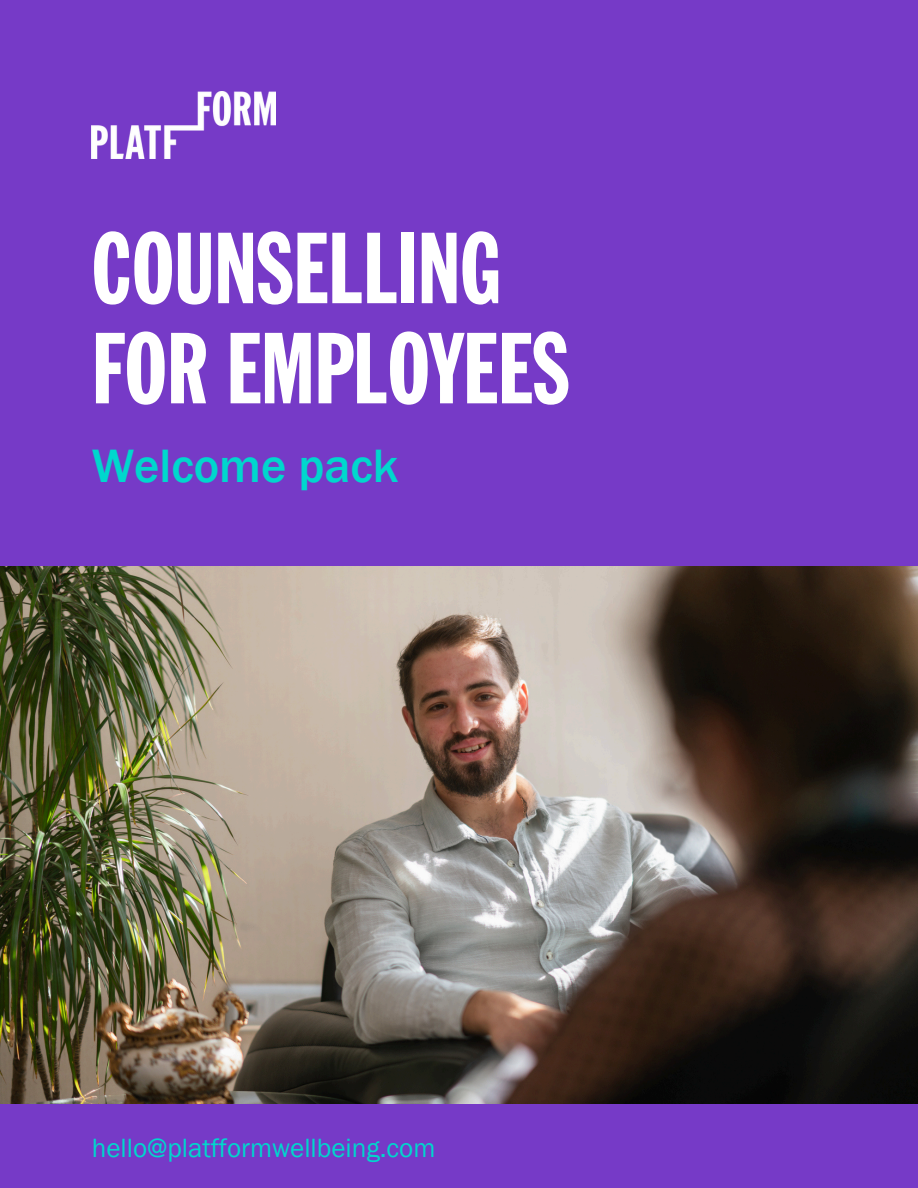
<style>
.page{position:relative;width:918px;height:1188px;background:#763ac7}
.page>*{position:absolute;margin:0;border:0;box-sizing:border-box;transform-origin:0 0}
.t1{font:99px/100.2px "Franklin Gothic Std Extra Cond";color:#fff}
.t2{font:500 48.15px "Franklin Gothic";color:#00d7cd}
.t3{font:27.15px "Franklin Gothic";color:#00d7cd}
</style>
<div class="page">
<img style="left:0;top:567px;width:918px;height:537px">
<img style="left:92px;top:92px;width:183px;height:66px">
<p class="t1" style="left:92px;top:228px;width:479px">COUNSELLING<br>FOR EMPLOYEES</p>
<h2 class="t2" style="left:92px;top:438px;width:308px">Welcome pack</h2>
<p class="t3" style="left:92px;top:1132px;width:345px">hello@platfformwellbeing.com</p>
</div>
